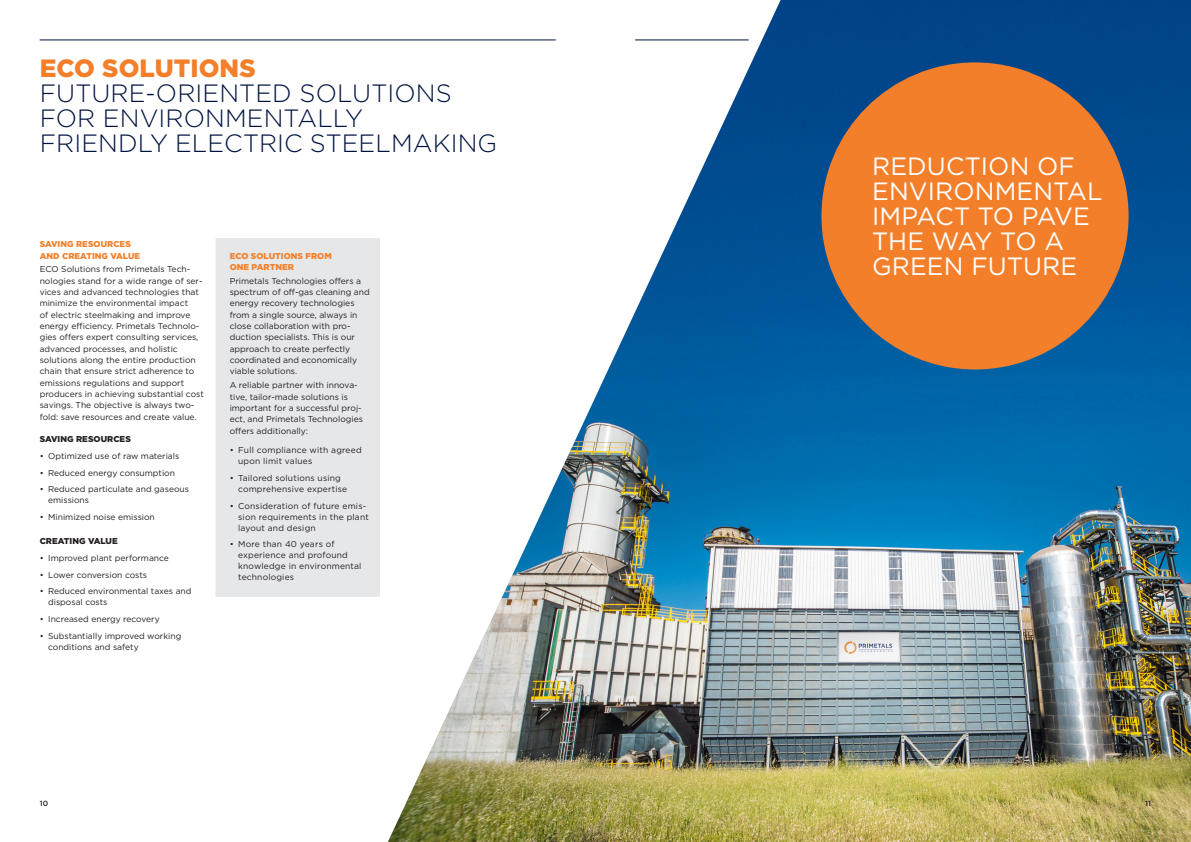
<style>
.page{position:relative;width:1191px;height:842px;background:#fff}
.page>*{position:absolute;margin:0;border:0;box-sizing:border-box;transform-origin:0 0}
._01__Headline_-_Light_-_25pt_-_orange{font:300 25px/25px "Gotham";letter-spacing:.005em;color:#001340}
._01__Headline_-_Light_-_25pt_-_orange-2{font:25px/25px "Gotham";letter-spacing:.005em;color:#fff}
._01__Copy_-_Book_-_8_5_pt_-_black{font:8.5px/11.3px "Gotham";color:#231f20}
._01__Copy_-_Book_-_8_5_pt_-_white{font:8.5px/11.3px "Gotham";color:#231f20}
._01__Copy_-_Book_-_8_5_pt_-_black-2{font:8.5px/11px "Gotham";letter-spacing:.02em;color:#231f20}
._02__Subhead_-_Black_-_8_5pt_-_orange{font:900 8.5px/11.3px "Gotham";letter-spacing:.005em;color:#f47f2a}
._03__Subhead_Bullet_Black_-_8_5pt_-_orang{font:900 8.5px "Gotham";letter-spacing:.005em;color:#231f20}
.Page_left_black{font:500 7.5px "Gotham";color:#231f20}
.s1{font-weight:900;color:#f47f2a}
</style>
<div class="page">
<img style="left:388px;top:0;width:803px;height:842px">
<hr style="left:40px;top:40px;width:516px;height:1px;background:#001340">
<hr style="left:635px;top:40px;width:113px;height:1px;background:#001340">
<div style="left:215px;top:238px;width:165px;height:359px;background:#e6e7e9"></div>
<div style="left:821px;top:62px;width:307px;height:307px;background:#f47f2a;border-radius:50%"></div>
<p class="_01__Headline_-_Light_-_25pt_-_orange" style="left:40px;top:55px;width:459px"><span class="s1">ECO SOLUTIONS<br></span>FUTURE-ORIENTED SOLUTIONS<br>FOR ENVIRONMENTALLY<br>FRIENDLY ELECTRIC STEELMAKING</p>
<p class="_02__Subhead_-_Black_-_8_5pt_-_orange" style="left:40px;top:239px;width:93px">SAVING RESOURCES</p>
<p class="_02__Subhead_-_Black_-_8_5pt_-_orange" style="left:40px;top:250px;width:102px">AND CREATING VALUE</p>
<p class="_01__Copy_-_Book_-_8_5_pt_-_black" style="left:40px;top:263px;width:166px">ECO Solutions from Primetals Tech&shy;nologies stand for a wide range of ser&shy;vices and advanced technologies that minimize the environmental impact<br>of electric steelmaking and improve energy efficiency. Primetals Technolo&shy;gies offers expert consulting services, advanced processes, and holistic solutions along the entire production chain that ensure strict adherence to emissions regulations and support producers in achieving substantial cost savings. The objective is always two&shy;fold: save resources and create value.</p>
<p class="_03__Subhead_Bullet_Black_-_8_5pt_-_orang" style="left:40px;top:433px;width:93px">SAVING RESOURCES</p>
<p class="_01__Copy_-_Book_-_8_5_pt_-_black" style="left:40px;top:450px;width:141px">• Optimized use of raw materials</p>
<p class="_01__Copy_-_Book_-_8_5_pt_-_black" style="left:40px;top:467px;width:137px">• Reduced energy consumption</p>
<p class="_01__Copy_-_Book_-_8_5_pt_-_black" style="left:48px;top:484px;width:142px;line-height:11px;text-indent:-9px">• Reduced particulate and gaseous emissions</p>
<p class="_01__Copy_-_Book_-_8_5_pt_-_black" style="left:40px;top:511px;width:117px">• Minimized noise emission</p>
<p class="_03__Subhead_Bullet_Black_-_8_5pt_-_orang" style="left:40px;top:535px;width:80px">CREATING VALUE</p>
<p class="_01__Copy_-_Book_-_8_5_pt_-_black" style="left:40px;top:552px;width:131px">• Improved plant performance</p>
<p class="_01__Copy_-_Book_-_8_5_pt_-_black" style="left:40px;top:569px;width:109px">• Lower conversion costs</p>
<p class="_01__Copy_-_Book_-_8_5_pt_-_black" style="left:48px;top:586px;width:145px;line-height:11px;text-indent:-9px">• Reduced environmental taxes and disposal costs</p>
<p class="_01__Copy_-_Book_-_8_5_pt_-_black" style="left:40px;top:613px;width:121px">• Increased energy recovery</p>
<p class="_01__Copy_-_Book_-_8_5_pt_-_black" style="left:48px;top:630px;width:135px;line-height:11px;text-indent:-9px">• Substantially improved working conditions and safety</p>
<p class="_02__Subhead_-_Black_-_8_5pt_-_orange" style="left:230px;top:250px;width:104px">ECO SOLUTIONS FROM<br>ONE PARTNER</p>
<p class="_01__Copy_-_Book_-_8_5_pt_-_white" style="left:230px;top:275px;width:141px">Primetals Technologies offers a spectrum of off-gas cleaning and energy recovery technologies from a single source, always in close collaboration with pro&shy;duction specialists. This is our approach to create perfectly coordinated and economically viable solutions.</p>
<p class="_01__Copy_-_Book_-_8_5_pt_-_white" style="left:230px;top:380px;width:135px">A reliable partner with innova&shy;tive, tailor-made solutions is important for a successful proj&shy;ect, and Primetals Technologies offers additionally:</p>
<p class="_01__Copy_-_Book_-_8_5_pt_-_black-2" style="left:238px;top:445px;width:125px;text-indent:-9px">• Full compliance with agreed upon limit values</p>
<p class="_01__Copy_-_Book_-_8_5_pt_-_black-2" style="left:238px;top:472px;width:110px;text-indent:-9px">• Tailored solutions using comprehensive expertise</p>
<p class="_01__Copy_-_Book_-_8_5_pt_-_black-2" style="left:238px;top:500px;width:132px;text-indent:-9px">• Consideration of future emis&shy;sion requirements in the plant layout and design</p>
<p class="_01__Copy_-_Book_-_8_5_pt_-_black-2" style="left:238px;top:539px;width:125px;text-indent:-9px">• More than 40 years of experience and profound knowledge in environmental technologies</p>
<p class="Page_left_black" style="left:40px;top:798px;width:10px">10</p>
<p class="_01__Headline_-_Light_-_25pt_-_orange-2" style="left:872px;top:153px;width:232px">REDUCTION OF<br>ENVIRONMENTAL<br>IMPACT TO PAVE<br>THE WAY TO A<br>GREEN FUTURE</p>
<p class="Page_left_black" style="left:1145px;top:798px;width:8px">11</p>
</div>
